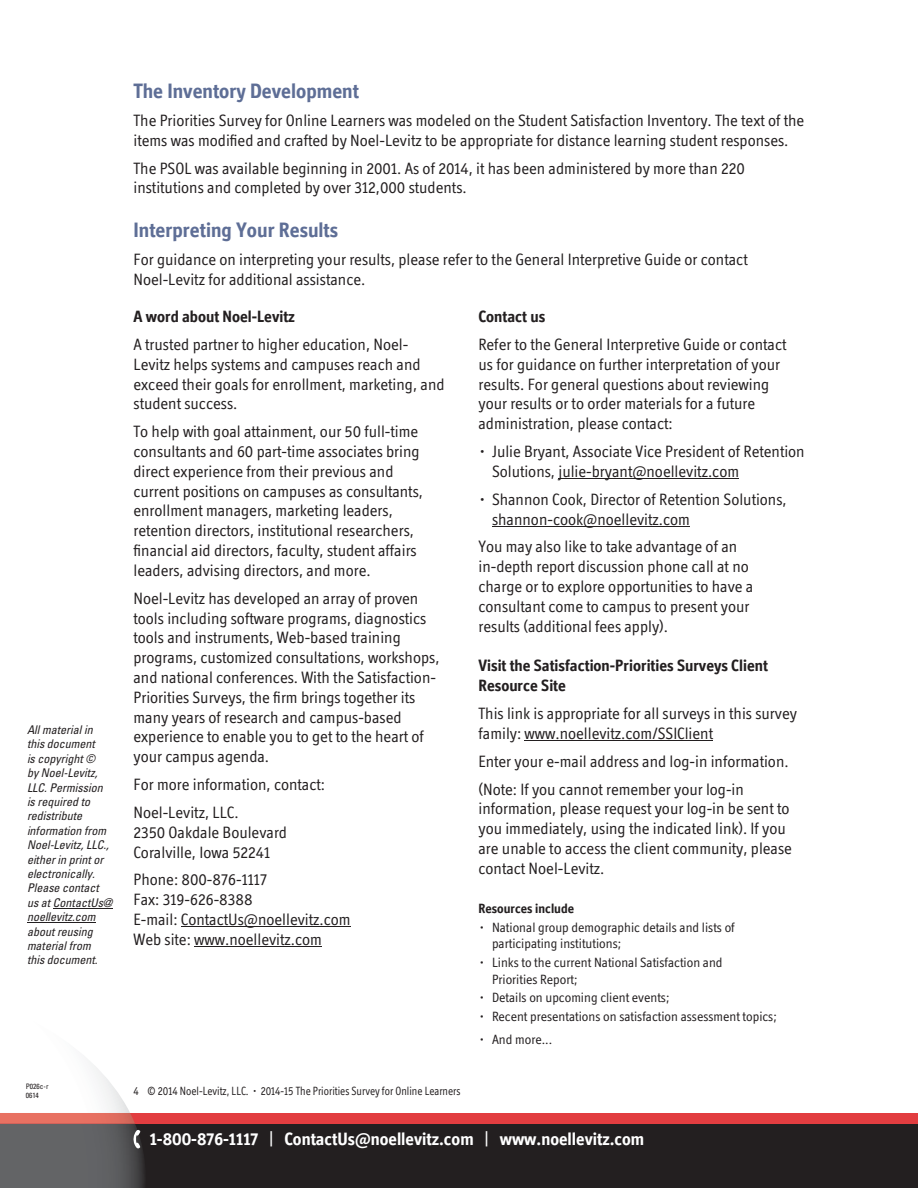
<style>
.page{position:relative;width:918px;height:1188px;background:#fff}
.page>*{position:absolute;margin:0;border:0;box-sizing:border-box;transform-origin:0 0}
.t1{font:700 21px "Officina Display ITC";color:#5e6e96}
.t2{font:700 18px "Officina Display ITC";color:#fff}
.t3{font:16.5px/19.8px "Officina Display ITC";color:#231f20}
.t4{font:700 16.5px/19.8px "Officina Display ITC";color:#231f20}
.t5{font:13.5px/16.2px "Officina Display ITC";color:#231f20}
.t6{font:700 13.5px "Officina Display ITC";color:#231f20}
.t7{font:italic condensed 12px/14.4px "Univers";color:#231f20}
.t8{font:12px "Officina Display ITC";color:#231f20;scale:.9 1}
.t9{font:condensed 7.5px/9px "Univers";color:#231f20}
.s1{font-weight:400}
</style>
<div class="page">
<hr style="left:53px;top:908px;width:59px;height:1px;background:#231f20">
<hr style="left:27px;top:922px;width:69px;height:1px;background:#231f20">
<div style="left:0;top:1124px;width:918px;height:64px;background:#231f20"></div>
<div style="left:0;top:1113px;width:918px;height:11px;background:#e23d40"></div>
<svg style="left:0;top:1061px;width:144px;height:127px"></svg>
<hr style="left:558px;top:478px;width:181px;height:1px;background:#231f20">
<hr style="left:492px;top:526px;width:198px;height:1px;background:#231f20">
<hr style="left:525px;top:740px;width:188px;height:1px;background:#231f20">
<hr style="left:181px;top:926px;width:170px;height:1px;background:#231f20">
<hr style="left:194px;top:946px;width:128px;height:1px;background:#231f20">
<p class="t7" style="left:27px;top:724px;width:87px">All material in this document<br>is copyright ©<br>by Noel-Levitz,<br>LLC. Permission is required to redistribute information from<br>Noel-Levitz, LLC., either in print or electronically.<br>Please contact us at ContactUs@ noellevitz.com about reusing material from<br>this document.</p>
<p class="t1" style="left:134px;top:83px;width:227px">The Inventory Development</p>
<p class="t3" style="left:134px;top:112px;width:672px">The Priorities Survey for Online Learners was modeled on the Student Satisfaction Inventory. The text of the items was modified and crafted by Noel-Levitz to be appropriate for distance learning student responses.</p>
<p class="t3" style="left:134px;top:160px;width:613px">The PSOL was available beginning in 2001. As of 2014, it has been administered by more than 220 institutions and completed by over 312,000 students.</p>
<p class="t1" style="left:134px;top:223px;width:206px">Interpreting Your Results</p>
<p class="t3" style="left:134px;top:252px;width:616px">For guidance on interpreting your results, please refer to the General Interpretive Guide or contact<br>Noel-Levitz for additional assistance.</p>
<p class="t4" style="left:478px;top:308px;width:68px">Contact us</p>
<p class="t3" style="left:478px;top:336px;width:309px">Refer to the General Interpretive Guide or contact us for guidance on further interpretation of your results. For general questions about reviewing your results or to order materials for a future administration, please contact:</p>
<p class="t3" style="left:492px;top:443px;width:314px;text-indent:-12px">• Julie Bryant, Associate Vice President of Retention<br>Solutions, julie-bryant@noellevitz.com</p>
<p class="t3" style="left:492px;top:491px;width:296px;text-indent:-12px">• Shannon Cook, Director of Retention Solutions, shannon-cook@noellevitz.com</p>
<p class="t3" style="left:478px;top:539px;width:276px">You may also like to take advantage of an in-depth report discussion phone call at no charge or to explore opportunities to have a consultant come to campus to present your results (additional fees apply).</p>
<p class="t4" style="left:478px;top:657px;width:291px">Visit the Satisfaction-Priorities Surveys Client<br>Resource Site</p>
<p class="t3" style="left:478px;top:705px;width:320px">This link is appropriate for all surveys in this survey family: www.noellevitz.com/SSIClient</p>
<p class="t3" style="left:478px;top:749px;width:312px;line-height:27.9px">Enter your e-mail address and log-in information. (Note: If you cannot remember your log-in</p>
<p class="t3" style="left:478px;top:801px;width:315px">information, please request your log-in be sent to you immediately, using the indicated link). If you are unable to access the client community, please contact Noel-Levitz.</p>
<p class="t6" style="left:478px;top:904px;width:97px">Resources include</p>
<p class="t5" style="left:492px;top:921px;width:244px;text-indent:-12px">• National group demographic details and lists of participating institutions;</p>
<p class="t5" style="left:492px;top:956px;width:232px;text-indent:-12px">• Links to the current National Satisfaction and<br>Priorities Report;</p>
<p class="t5" style="left:480px;top:991px;width:191px">• Details on upcoming client events;</p>
<p class="t5" style="left:480px;top:1010px;width:298px">• Recent presentations on satisfaction assessment topics;</p>
<p class="t5" style="left:480px;top:1033px;width:74px">• And more...</p>
<p class="t4" style="left:134px;top:308px;width:163px">A word about Noel-Levitz</p>
<p class="t3" style="left:134px;top:336px;width:313px">A trusted partner to higher education, Noel-Levitz helps systems and campuses reach and exceed their goals for enrollment, marketing, and student success.</p>
<p class="t3" style="left:134px;top:423px;width:291px">To help with goal attainment, our 50 full-time consultants and 60 part-time associates bring direct experience from their previous and current positions on campuses as consultants, enrollment managers, marketing leaders, retention directors, institutional researchers, financial aid directors, faculty, student affairs leaders, advising directors, and more.</p>
<p class="t3" style="left:134px;top:590px;width:308px">Noel-Levitz has developed an array of proven tools including software programs, diagnostics tools and instruments, Web-based training programs, customized consultations, workshops, and national conferences. With the Satisfaction-Priorities Surveys, the firm brings together its many years of research and campus-based experience to enable you to get to the heart of your campus agenda.</p>
<p class="t3" style="left:134px;top:772px;width:193px;line-height:27.9px">For more information, contact:<br>Noel-Levitz, LLC.</p>
<p class="t3" style="left:134px;top:824px;width:155px">2350 Oakdale Boulevard<br>Coralville, Iowa 52241</p>
<p class="t3" style="left:134px;top:872px;width:219px">Phone: 800-876-1117<br>Fax: 319-626-8388<br>E-mail: ContactUs@noellevitz.com<br>Web site: www.noellevitz.com</p>
<p class="t9" style="left:26px;top:1083px;width:24px">P026c-r<br>0614</p>
<p class="t8" style="left:134px;top:1087px;width:365px">4 © 2014 Noel-Levitz, LLC. • 2014-15 The Priorities Survey for Online Learners</p>
<p class="t2" style="left:150px;top:1132px;width:496px">1-800-876-1117 <span class="s1">|</span> ContactUs@noellevitz.com <span class="s1">|</span> www.noellevitz.com</p>
</div>
